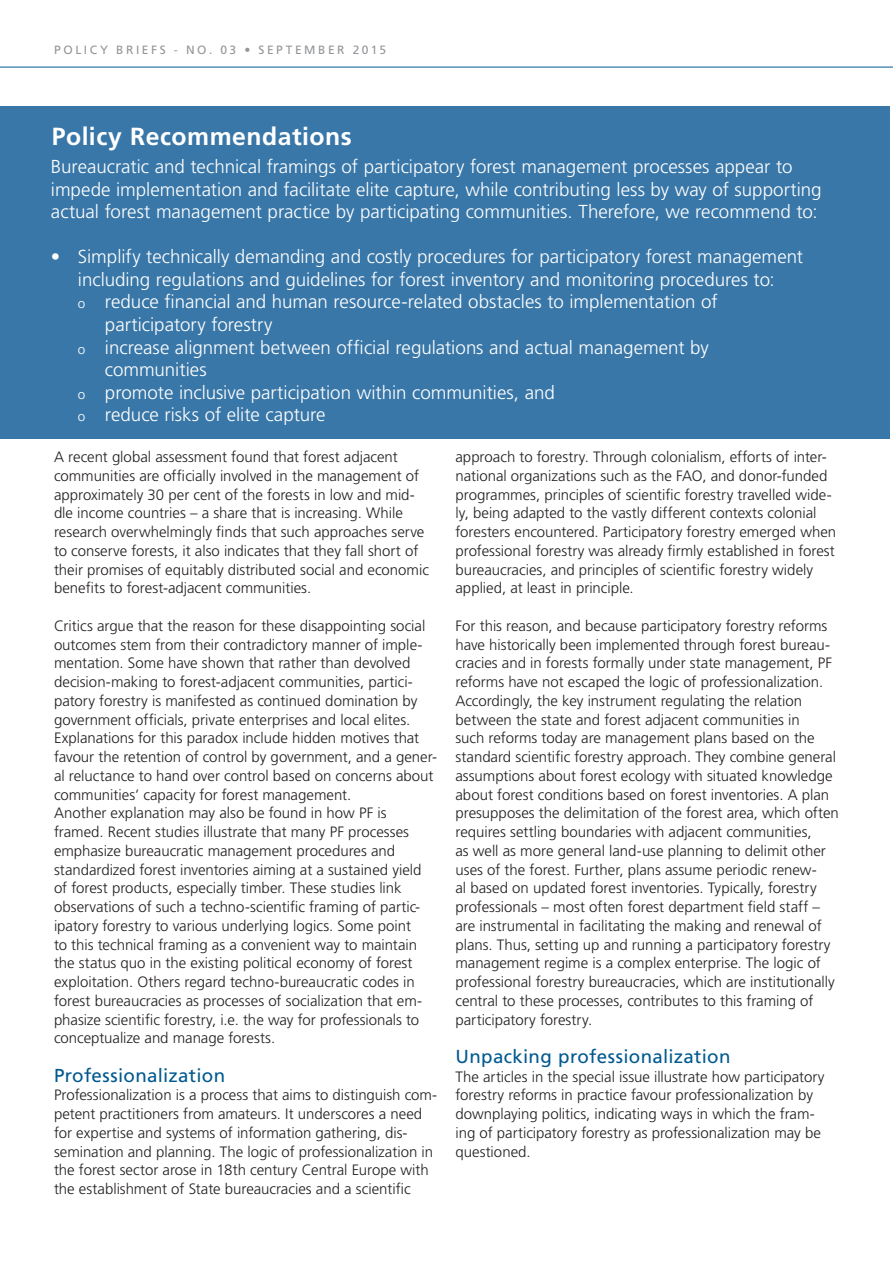
<style>
.page{position:relative;width:893px;height:1263px;background:#fff}
.page>*{position:absolute;margin:0;border:0;box-sizing:border-box;transform-origin:0 0}
.t1{font:700 24.75px "Frutiger LT Std";letter-spacing:.02em;color:#fff}
.Briefs_brødtxt{font:300 18.75px/22.5px "Frutiger LT Std";color:#fff}
.Briefs_brødtxt-2{font:18.75px "Frutiger LT Std";letter-spacing:.015em;color:#00598f}
.Briefs_brødtxt-3{font:300 15px/18.8px "Frutiger LT Std";color:#231f20}
.t2{font:12px "Frutiger LT Std";letter-spacing:.215em;color:#939598}
.s1{font-size:13.5px}
</style>
<div class="page">
<div style="left:0;top:106px;width:890px;height:333px;background:#3977a8"></div>
<hr style="left:0;top:67px;width:893px;height:1px;background:#00598f">
<p class="t2" style="left:54px;top:43px;width:334px">POLICY BRIEFS - NO. 03 • SEPTEMBER 2015</p>
<h1 class="t1" style="left:52px;top:122px;width:302px">Policy Recommendations</h1>
<p class="Briefs_brødtxt" style="left:51px;top:156px;width:772px">Bureaucratic and technical framings of participatory forest management processes appear to impede implementation and facilitate elite capture, while contributing less by way of supporting actual forest management practice by participating communities. Therefore, we recommend to:</p>
<p class="Briefs_brødtxt" style="left:51px;top:246px;width:754px">• Simplify technically demanding and costly procedures for participatory forest management</p>
<p class="Briefs_brødtxt" style="left:78px;top:269px;width:698px">including regulations and guidelines for forest inventory and monitoring procedures to:</p>
<p class="Briefs_brødtxt" style="left:78px;top:291px;width:641px"><span class="s1">o</span> reduce financial and human resource-related obstacles to implementation of</p>
<p class="Briefs_brødtxt" style="left:105px;top:314px;width:169px">participatory forestry</p>
<p class="Briefs_brødtxt" style="left:78px;top:336px;width:632px"><span class="s1">o</span> increase alignment between official regulations and actual management by</p>
<p class="Briefs_brødtxt" style="left:105px;top:359px;width:103px">communities</p>
<p class="Briefs_brødtxt" style="left:78px;top:381px;width:478px"><span class="s1">o</span> promote inclusive participation within communities, and</p>
<p class="Briefs_brødtxt" style="left:78px;top:404px;width:249px"><span class="s1">o</span> reduce risks of elite capture</p>
<p class="Briefs_brødtxt-3" style="left:54px;top:448px;width:377px">A recent global assessment found that forest adjacent communities are officially involved in the management of approximately 30 per cent of the forests in low and mid&shy;dle income countries – a share that is increasing. While research overwhelmingly finds that such approaches serve to conserve forests, it also indicates that they fall short of their promises of equitably distributed social and economic benefits to forest-adjacent communities.</p>
<p class="Briefs_brødtxt-3" style="left:54px;top:616px;width:385px">Critics argue that the reason for these disappointing social outcomes stem from their contradictory manner of imple&shy;mentation. Some have shown that rather than devolved decision-making to forest-adjacent communities, partici&shy;patory forestry is manifested as continued domination by government officials, private enterprises and local elites.<br>Explanations for this paradox include hidden motives that favour the retention of control by government, and a gener&shy;al reluctance to hand over control based on concerns about communities’ capacity for forest management.</p>
<p class="Briefs_brødtxt-3" style="left:54px;top:804px;width:370px">Another explanation may also be found in how PF is framed. Recent studies illustrate that many PF processes emphasize bureaucratic management procedures and standardized forest inventories aiming at a sustained yield of forest products, especially timber. These studies link observations of such a techno-scientific framing of partic&shy;ipatory forestry to various underlying logics. Some point to this technical framing as a convenient way to maintain the status quo in the existing political economy of forest exploitation. Others regard techno-bureaucratic codes in forest bureaucracies as processes of socialization that em&shy;phasize scientific forestry, i.e. the way for professionals to conceptualize and manage forests.</p>
<p class="Briefs_brødtxt-2" style="left:54px;top:1064px;width:173px">Professionalization</p>
<p class="Briefs_brødtxt-3" style="left:54px;top:1086px;width:385px">Professionalization is a process that aims to distinguish com&shy;petent practitioners from amateurs. It underscores a need for expertise and systems of information gathering, dis&shy;semination and planning. The logic of professionalization in the forest sector arose in 18th century Central Europe with the establishment of State bureaucracies and a scientific</p>
<p class="Briefs_brødtxt-3" style="left:455px;top:448px;width:382px">approach to forestry. Through colonialism, efforts of inter&shy;national organizations such as the FAO, and donor-funded programmes, principles of scientific forestry travelled wide&shy;ly, being adapted to the vastly different contexts colonial foresters encountered. Participatory forestry emerged when professional forestry was already firmly established in forest bureaucracies, and principles of scientific forestry widely applied, at least in principle.</p>
<p class="Briefs_brødtxt-3" style="left:455px;top:616px;width:385px">For this reason, and because participatory forestry reforms have historically been implemented through forest bureau&shy;cracies and in forests formally under state management, PF reforms have not escaped the logic of professionalization.<br>Accordingly, the key instrument regulating the relation between the state and forest adjacent communities in<br>such reforms today are management plans based on the standard scientific forestry approach. They combine general assumptions about forest ecology with situated knowledge about forest conditions based on forest inventories. A plan presupposes the delimitation of the forest area, which often requires settling boundaries with adjacent communities,<br>as well as more general land-use planning to delimit other uses of the forest. Further, plans assume periodic renew-<br>al based on updated forest inventories. Typically, forestry professionals – most often forest department field staff – are instrumental in facilitating the making and renewal of plans. Thus, setting up and running a participatory forestry management regime is a complex enterprise. The logic of professional forestry bureaucracies, which are institutionally central to these processes, contributes to this framing of participatory forestry.</p>
<p class="Briefs_brødtxt-2" style="left:455px;top:1045px;width:276px">Unpacking professionalization</p>
<p class="Briefs_brødtxt-3" style="left:455px;top:1067px;width:371px">The articles in the special issue illustrate how participatory forestry reforms in practice favour professionalization by downplaying politics, indicating ways in which the fram&shy;ing of participatory forestry as professionalization may be questioned.</p>
</div>
